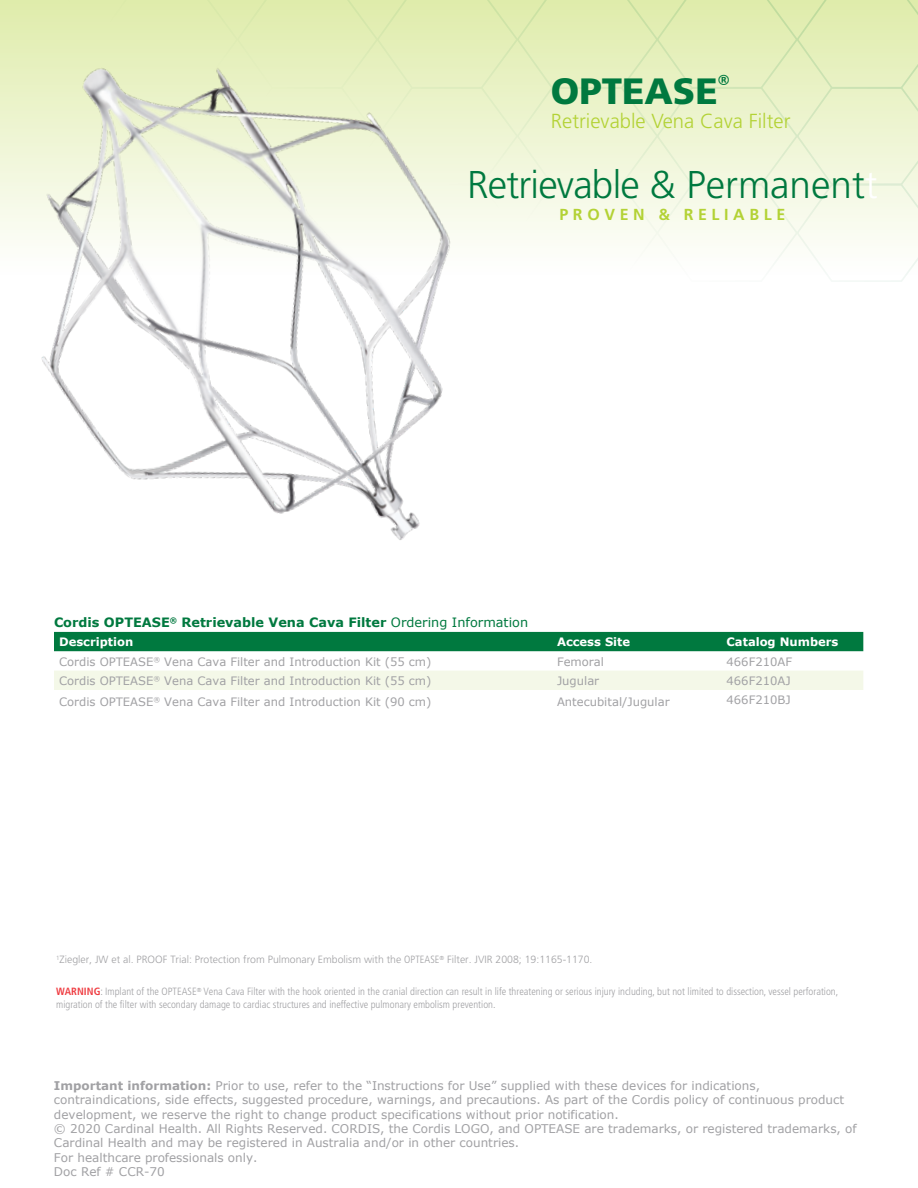
<style>
.page{position:relative;width:918px;height:1188px;background:#fff}
.page>*{position:absolute;margin:0;border:0;box-sizing:border-box;transform-origin:0 0}
.t1{font:300 38.7px "Frutiger";letter-spacing:-.02em;color:#00793f}
.t2{font:900 36.6px "Frutiger";color:#00793f}
.t3{font:300 20.4px "Frutiger";color:#b3d235}
.t4{font:700 15.9px "Frutiger";letter-spacing:.29em;color:#b3d235}
.t5{font:700 15.15px "Frutiger";color:#00793f}
.t6{font:700 12.9px "Verdana";color:#00793f}
.t7{font:12px/14.4px "Verdana";color:#a1a1a4}
.t8{font:11.55px/19.4px "Verdana";color:#a1a1a4}
.t9{font:700 11.55px "Verdana";color:#fff}
.t10{font:300 condensed 10.5px/12.6px "Frutiger";color:#a1a1a4}
.t11{font:300 10.5px "Frutiger";color:#a1a1a4}
.s1{color:#fff}
.s2{font-weight:400}
.s3{font-stretch:condensed}
.s4{font-weight:700;color:#ef3d42}
.s5{font-weight:700}
</style>
<div class="page">
<div style="left:54px;top:632px;width:809px;height:19px;background:#00793f"></div>
<div style="left:54px;top:671px;width:809px;height:19px;background:#f4f8e8"></div>
<svg style="left:514px;top:0;width:404px;height:282px"></svg>
<img style="left:0;top:0;width:514px;height:540px">
<h2 class="t2" style="left:551px;top:69px;width:168px">OPTEASE</h2>
<p class="t5" style="left:718px;top:72px;width:13px">®</p>
<h3 class="t3" style="left:551px;top:110px;width:241px">Retrievable Vena Cava Filter</h3>
<h1 class="t1" style="left:467px;top:162px;width:412px">Retrievable &amp; Permanent<span class="s1">t</span></h1>
<h3 class="t4" style="left:559px;top:205px;width:227px">PROVEN &amp; RELIABLE</h3>
<p class="t6" style="left:54px;top:613px;width:476px">Cordis OPTEASE<sup>®</sup> Retrievable Vena Cava Filter <span class="s2">Ordering Information</span></p>
<p class="t9" style="left:59px;top:634px;width:76px">Description</p>
<p class="t9" style="left:557px;top:634px;width:75px">Access Site</p>
<p class="t9" style="left:727px;top:634px;width:113px">Catalog Numbers</p>
<p class="t8" style="left:59px;top:652px;width:374px">Cordis OPTEASE<sup>®</sup> Vena Cava Filter and Introduction Kit (55 cm)</p>
<p class="t8" style="left:557px;top:652px;width:48px">Femoral</p>
<p class="t8" style="left:727px;top:652px;width:67px">466F210AF</p>
<p class="t8" style="left:59px;top:671px;width:374px">Cordis OPTEASE<sup>®</sup> Vena Cava Filter and Introduction Kit (55 cm)</p>
<p class="t8" style="left:557px;top:671px;width:44px">Jugular</p>
<p class="t8" style="left:727px;top:671px;width:66px">466F210AJ<br>466F210BJ</p>
<p class="t8" style="left:59px;top:692px;width:374px">Cordis OPTEASE<sup>®</sup> Vena Cava Filter and Introduction Kit (90 cm)</p>
<p class="t8" style="left:557px;top:692px;width:114px">Antecubital/Jugular</p>
<p class="t11" style="left:56px;top:954px;width:538px"><sup>1</sup>Ziegler, JW et al. PROOF Trial: Protection from Pulmonary Embolism with the <span class="s3">OPTEASE</span><sup>®</sup> Filter. JVIR 2008; 19:1165-1170.</p>
<p class="t10" style="left:56px;top:986px;width:784px"><span class="s4">WARNING</span>: Implant of the OPTEASE<sup>®</sup> Vena Cava Filter with the hook oriented in the cranial direction can result in life threatening or serious injury including, but not limited to dissection, vessel perforation, migration of the filter with secondary damage to cardiac structures and ineffective pulmonary embolism prevention.</p>
<p class="t7" style="left:54px;top:1078px;width:804px"><span class="s5">Important information:</span> Prior to use, refer to the “Instructions for Use” supplied with these devices for indications, contraindications, side effects, suggested procedure, warnings, and precautions. As part of the Cordis policy of continuous product development, we reserve the right to change product specifications without prior notification.<br>© 2020 Cardinal Health. All Rights Reserved. CORDIS, the Cordis LOGO, and OPTEASE are trademarks, or registered trademarks, of Cardinal Health and may be registered in Australia and/or in other countries.<br>For healthcare professionals only.<br>Doc Ref # CCR-70</p>
</div>
